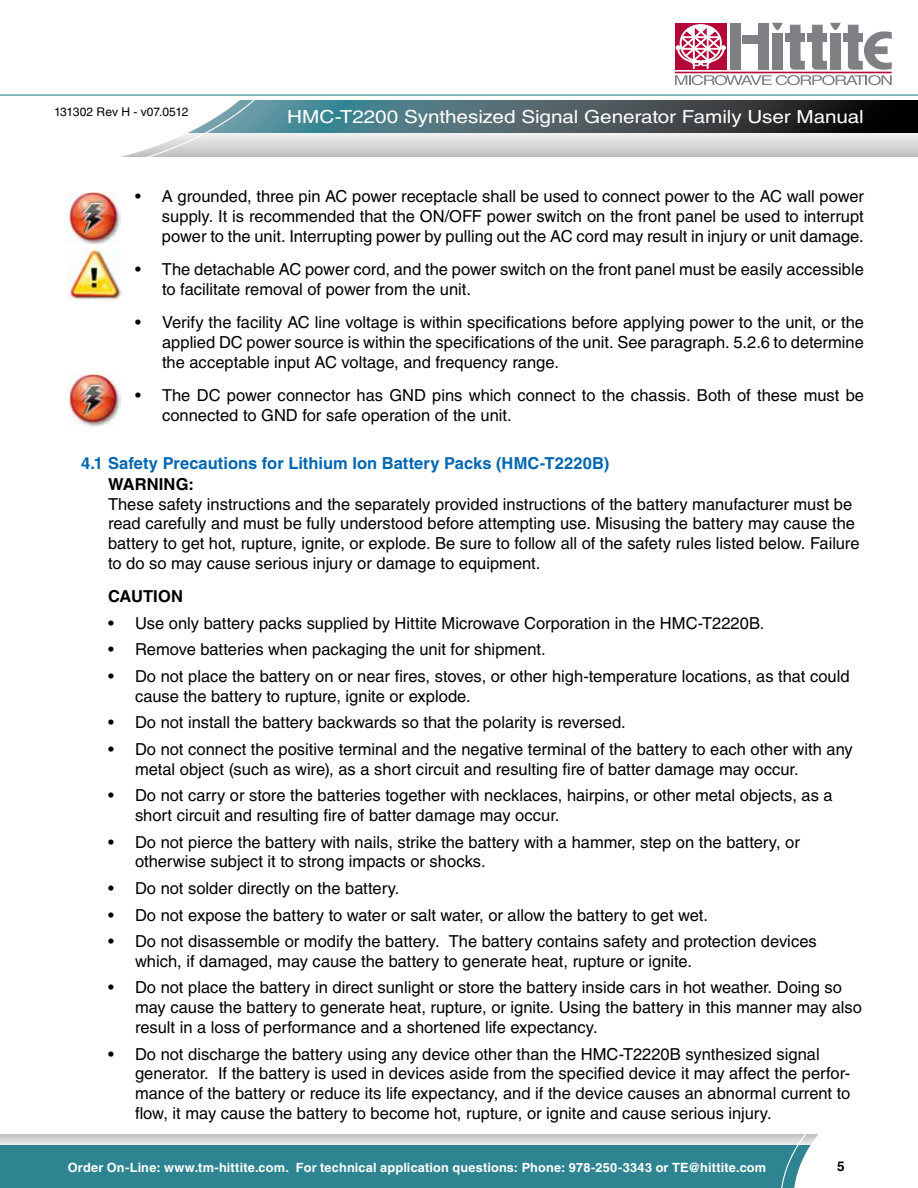
<style>
.page{position:relative;width:918px;height:1188px;background:#fff}
.page>*{position:absolute;margin:0;border:0;box-sizing:border-box;transform-origin:0 0}
.t1{font:18px "Helvetica LT Std";letter-spacing:-.005em;color:#fff;scale:1.15 1}
.t2{font:16.5px/19.8px "Helvetica LT Std";color:#000}
.t3{font:700 16.5px "Helvetica LT Std";color:#0067b1}
.t4{font:700 16.5px "Helvetica LT Std";letter-spacing:.005em;color:#000}
.t5{font:700 13.5px "Helvetica LT Std";color:#000}
.t6{font:700 12.75px "Helvetica LT Std";letter-spacing:.01em;color:#fff}
.t7{font:12px "Helvetica LT Std";letter-spacing:-.005em;color:#000}
</style>
<div class="page">
<svg style="left:302px;top:100px;width:616px;height:56px;background:#d1d3d4"></svg>
<svg style="left:0;top:1134px;width:780px;height:12px;background:#c6ced1"></svg>
<svg style="left:302px;top:101px;width:616px;height:32px;background:#3b4f54"></svg>
<div style="left:0;top:1146px;width:918px;height:42px;background:#2e8491"></div>
<svg style="left:121px;top:100px;width:181px;height:57px"></svg>
<svg style="left:780px;top:1134px;width:138px;height:54px"></svg>
<hr style="left:0;top:94px;width:918px;height:2px;background:#2e8491">
<svg style="left:675px;top:23px;width:217px;height:62px"></svg>
<div style="left:844px;top:33px;width:19px;height:9px;background:#7e8083"></div>
<img style="left:68px;top:193px;width:53px;height:51px">
<img style="left:68px;top:248px;width:54px;height:53px">
<img style="left:68px;top:375px;width:53px;height:52px">
<p class="t7" style="left:54px;top:105px;width:136px">131302 Rev H - v07.0512</p>
<p class="t1" style="left:287px;top:106px;width:503px">HMC-T2200 Synthesized Signal Generator Family User Manual</p>
<p class="t2" style="left:162px;top:186px;width:703px;text-align:justify;text-indent:-27px">• A grounded, three pin AC power receptacle shall be used to connect power to the AC wall power supply. It is recommended that the ON/OFF power switch on the front panel be used to interrupt power to the unit. Interrupting power by pulling out the AC cord may result in injury or unit damage.</p>
<p class="t2" style="left:162px;top:259px;width:703px;text-indent:-27px">• The detachable AC power cord, and the power switch on the front panel must be easily accessible to facilitate removal of power from the unit.</p>
<p class="t2" style="left:162px;top:312px;width:703px;text-align:justify;text-indent:-27px">• Verify the facility AC line voltage is within specifications before applying power to the unit, or the applied DC power source is within the specifications of the unit. See paragraph. 5.2.6 to determine the acceptable input AC voltage, and frequency range.</p>
<p class="t2" style="left:162px;top:385px;width:704px;text-indent:-27px">• The DC power connector has GND pins which connect to the chassis. Both of these must be connected to GND for safe operation of the unit.</p>
<p class="t3" style="left:81px;top:453px;width:530px">4.1 Safety Precautions for Lithium Ion Battery Packs (HMC-T2220B)</p>
<p class="t4" style="left:108px;top:474px;width:87px">WARNING:</p>
<p class="t2" style="left:108px;top:494px;width:753px">These safety instructions and the separately provided instructions of the battery manufacturer must be read carefully and must be fully understood before attempting use. Misusing the battery may cause the battery to get hot, rupture, ignite, or explode. Be sure to follow all of the safety rules listed below. Failure to do so may cause serious injury or damage to equipment.</p>
<p class="t4" style="left:108px;top:587px;width:76px">CAUTION</p>
<p class="t2" style="left:108px;top:613px;width:658px">• Use only battery packs supplied by Hittite Microwave Corporation in the HMC-T2220B.</p>
<p class="t2" style="left:108px;top:640px;width:439px">• Remove batteries when packaging the unit for shipment.</p>
<p class="t2" style="left:135px;top:666px;width:716px;text-indent:-27px">• Do not place the battery on or near fires, stoves, or other high-temperature locations, as that could cause the battery to rupture, ignite or explode.</p>
<p class="t2" style="left:108px;top:713px;width:519px">• Do not install the battery backwards so that the polarity is reversed.</p>
<p class="t2" style="left:135px;top:739px;width:719px;text-indent:-27px">• Do not connect the positive terminal and the negative terminal of the battery to each other with any metal object (such as wire), as a short circuit and resulting fire of batter damage may occur.</p>
<p class="t2" style="left:135px;top:786px;width:699px;text-indent:-27px">• Do not carry or store the batteries together with necklaces, hairpins, or other metal objects, as a short circuit and resulting fire of batter damage may occur.</p>
<p class="t2" style="left:135px;top:832px;width:666px;text-indent:-27px">• Do not pierce the battery with nails, strike the battery with a hammer, step on the battery, or otherwise subject it to strong impacts or shocks.</p>
<p class="t2" style="left:108px;top:878px;width:293px">• Do not solder directly on the battery.</p>
<p class="t2" style="left:108px;top:905px;width:602px">• Do not expose the battery to water or salt water, or allow the battery to get wet.</p>
<p class="t2" style="left:135px;top:931px;width:683px;text-indent:-27px">• Do not disassemble or modify the battery. The battery contains safety and protection devices which, if damaged, may cause the battery to generate heat, rupture or ignite.</p>
<p class="t2" style="left:135px;top:978px;width:729px;text-indent:-27px">• Do not place the battery in direct sunlight or store the battery inside cars in hot weather. Doing so may cause the battery to generate heat, rupture, or ignite. Using the battery in this manner may also result in a loss of performance and a shortened life expectancy.</p>
<p class="t2" style="left:135px;top:1044px;width:717px;text-indent:-27px">• Do not discharge the battery using any device other than the HMC-T2220B synthesized signal generator. If the battery is used in devices aside from the specified device it may affect the perfor&shy;mance of the battery or reduce its life expectancy, and if the device causes an abnormal current to flow, it may cause the battery to become hot, rupture, or ignite and cause serious injury.</p>
<p class="t6" style="left:68px;top:1159px;width:700px">Order On-Line: www.tm-hittite.com. For technical application questions: Phone: 978-250-3343 or TE@hittite.com</p>
<p class="t5" style="left:837px;top:1158px;width:9px">5</p>
</div>
